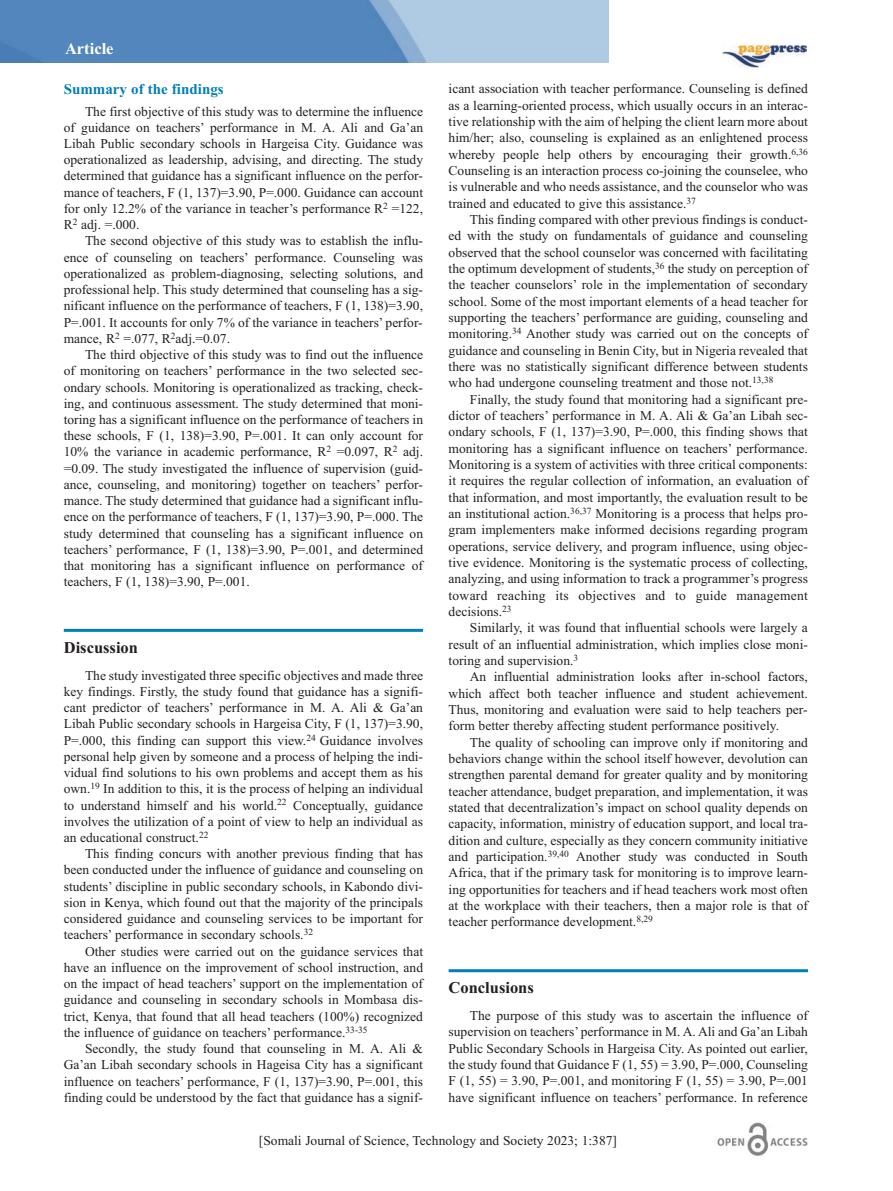
<style>
.page{position:relative;width:893px;height:1191px;background:#fff}
.page>*{position:absolute;margin:0;border:0;box-sizing:border-box;transform-origin:0 0}
.t1{font:700 16.5px "Times New Roman";color:#231f20}
.t2{font:700 16.5px "Times New Roman";color:#fff}
.t3{font:700 15px "Times New Roman";color:#007fb7}
.t4{font:13.5px/16.4px "Times New Roman";color:#231f20;text-align:justify}
</style>
<div class="page">
<hr style="left:64px;top:629px;width:359px;height:3px;background:#007fb7">
<hr style="left:449px;top:969px;width:359px;height:3px;background:#007fb7">
<img style="left:717px;top:1123px;width:91px;height:33px">
<img style="left:0;top:0;width:608px;height:63px">
<img style="left:722px;top:44px;width:85px;height:23px">
<p class="t2" style="left:65px;top:39px;width:50px">Article</p>
<p class="t3" style="left:64px;top:80px;width:161px">Summary of the findings</p>
<p class="t4" style="left:64px;top:103px;width:361px;text-indent:21px">The first objective of this study was to determine the influence of guidance on teachers’ performance in M. A. Ali and Ga’an Libah Public secondary schools in Hargeisa City. Guidance was operationalized as leadership, advising, and directing. The study determined that guidance has a significant influence on the perfor&shy;mance of teachers, F (1, 137)=3.90, P=.000. Guidance can account for only 12.2% of the variance in teacher’s performance R<sup>2</sup> =122, R<sup>2</sup> adj. =.000.</p>
<p class="t4" style="left:64px;top:233px;width:361px;text-indent:21px">The second objective of this study was to establish the influ&shy;ence of counseling on teachers’ performance. Counseling was operationalized as problem-diagnosing, selecting solutions, and professional help. This study determined that counseling has a sig&shy;nificant influence on the performance of teachers, F (1, 138)=3.90, P=.001. It accounts for only 7% of the variance in teachers’ perfor&shy;mance, R<sup>2</sup> =.077, R<sup>2</sup>adj.=0.07.</p>
<p class="t4" style="left:64px;top:346px;width:361px;text-indent:21px">The third objective of this study was to find out the influence of monitoring on teachers’ performance in the two selected sec&shy;ondary schools. Monitoring is operationalized as tracking, check&shy;ing, and continuous assessment. The study determined that moni&shy;toring has a significant influence on the performance of teachers in these schools, F (1, 138)=3.90, P=.001. It can only account for 10% the variance in academic performance, R<sup>2</sup> =0.097, R<sup>2</sup> adj. =0.09. The study investigated the influence of supervision (guid&shy;ance, counseling, and monitoring) together on teachers’ perfor&shy;mance. The study determined that guidance had a significant influ&shy;ence on the performance of teachers, F (1, 137)=3.90, P=.000. The study determined that counseling has a significant influence on teachers’ performance, F (1, 138)=3.90, P=.001, and determined that monitoring has a significant influence on performance of teachers, F (1, 138)=3.90, P=.001.</p>
<p class="t4" style="left:449px;top:80px;width:361px">icant association with teacher performance. Counseling is defined as a learning-oriented process, which usually occurs in an interac&shy;tive relationship with the aim of helping the client learn more about him/her; also, counseling is explained as an enlightened process whereby people help others by encouraging their growth.<sup>6,36<br></sup>Counseling is an interaction process co-joining the counselee, who is vulnerable and who needs assistance, and the counselor who was trained and educated to give this assistance.<sup>37</sup></p>
<p class="t4" style="left:449px;top:211px;width:361px;text-indent:21px">This finding compared with other previous findings is conduct&shy;ed with the study on fundamentals of guidance and counseling observed that the school counselor was concerned with facilitating the optimum development of students,<sup>36</sup> the study on perception of the teacher counselors’ role in the implementation of secondary school. Some of the most important elements of a head teacher for supporting the teachers’ performance are guiding, counseling and monitoring.<sup>34</sup> Another study was carried out on the concepts of guidance and counseling in Benin City, but in Nigeria revealed that there was no statistically significant difference between students who had undergone counseling treatment and those not.<sup>13,38</sup></p>
<p class="t4" style="left:449px;top:391px;width:361px;text-indent:21px">Finally, the study found that monitoring had a significant pre&shy;dictor of teachers’ performance in M. A. Ali &amp; Ga’an Libah sec&shy;ondary schools, F (1, 137)=3.90, P=.000, this finding shows that monitoring has a significant influence on teachers’ performance.<br>Monitoring is a system of activities with three critical components: it requires the regular collection of information, an evaluation of that information, and most importantly, the evaluation result to be an institutional action.<sup>36,37</sup> Monitoring is a process that helps pro&shy;gram implementers make informed decisions regarding program operations, service delivery, and program influence, using objec&shy;tive evidence. Monitoring is the systematic process of collecting, analyzing, and using information to track a programmer’s progress toward reaching its objectives and to guide management decisions.<sup>23</sup></p>
<p class="t4" style="left:449px;top:619px;width:361px;text-indent:21px">Similarly, it was found that influential schools were largely a result of an influential administration, which implies close moni&shy;toring and supervision.<sup>3</sup></p>
<p class="t4" style="left:449px;top:668px;width:361px;text-indent:21px">An influential administration looks after in-school factors, which affect both teacher influence and student achievement.<br>Thus, monitoring and evaluation were said to help teachers per&shy;form better thereby affecting student performance positively.</p>
<p class="t4" style="left:449px;top:734px;width:361px;text-indent:21px">The quality of schooling can improve only if monitoring and behaviors change within the school itself however, devolution can strengthen parental demand for greater quality and by monitoring teacher attendance, budget preparation, and implementation, it was stated that decentralization’s impact on school quality depends on capacity, information, ministry of education support, and local tra&shy;dition and culture, especially as they concern community initiative and participation.<sup>39,40</sup> Another study was conducted in South Africa, that if the primary task for monitoring is to improve learn&shy;ing opportunities for teachers and if head teachers work most often at the workplace with their teachers, then a major role is that of teacher performance development.<sup>8,29</sup></p>
<p class="t1" style="left:64px;top:638px;width:76px">Discussion</p>
<p class="t4" style="left:64px;top:667px;width:361px;text-indent:21px">The study investigated three specific objectives and made three key findings. Firstly, the study found that guidance has a signifi&shy;cant predictor of teachers’ performance in M. A. Ali &amp; Ga’an Libah Public secondary schools in Hargeisa City, F (1, 137)=3.90, P=.000, this finding can support this view.<sup>24</sup> Guidance involves personal help given by someone and a process of helping the indi&shy;vidual find solutions to his own problems and accept them as his own.<sup>19</sup> In addition to this, it is the process of helping an individual to understand himself and his world.<sup>22</sup> Conceptually, guidance involves the utilization of a point of view to help an individual as an educational construct.<sup>22</sup></p>
<p class="t4" style="left:64px;top:845px;width:361px;text-indent:21px">This finding concurs with another previous finding that has been conducted under the influence of guidance and counseling on students’ discipline in public secondary schools, in Kabondo divi&shy;sion in Kenya, which found out that the majority of the principals considered guidance and counseling services to be important for teachers’ performance in secondary schools.<sup>32</sup></p>
<p class="t4" style="left:64px;top:943px;width:361px;text-indent:21px">Other studies were carried out on the guidance services that have an influence on the improvement of school instruction, and on the impact of head teachers’ support on the implementation of guidance and counseling in secondary schools in Mombasa dis&shy;trict, Kenya, that found that all head teachers (100%) recognized the influence of guidance on teachers’ performance.<sup>33-35</sup></p>
<p class="t4" style="left:64px;top:1040px;width:361px;text-indent:21px">Secondly, the study found that counseling in M. A. Ali &amp; Ga’an Libah secondary schools in Hageisa City has a significant influence on teachers’ performance, F (1, 137)=3.90, P=.001, this finding could be understood by the fact that guidance has a signif-</p>
<p class="t1" style="left:449px;top:978px;width:87px">Conclusions</p>
<p class="t4" style="left:449px;top:1007px;width:361px;text-indent:21px">The purpose of this study was to ascertain the influence of supervision on teachers’ performance in M. A. Ali and Ga’an Libah Public Secondary Schools in Hargeisa City. As pointed out earlier, the study found that Guidance F (1, 55) = 3.90, P=.000, Counseling F (1, 55) = 3.90, P=.001, and monitoring F (1, 55) = 3.90, P=.001 have significant influence on teachers’ performance. In reference</p>
<p class="t4" style="left:259px;top:1132px;width:360px">[Somali Journal of Science, Technology and Society 2023; 1:387]</p>
</div>
